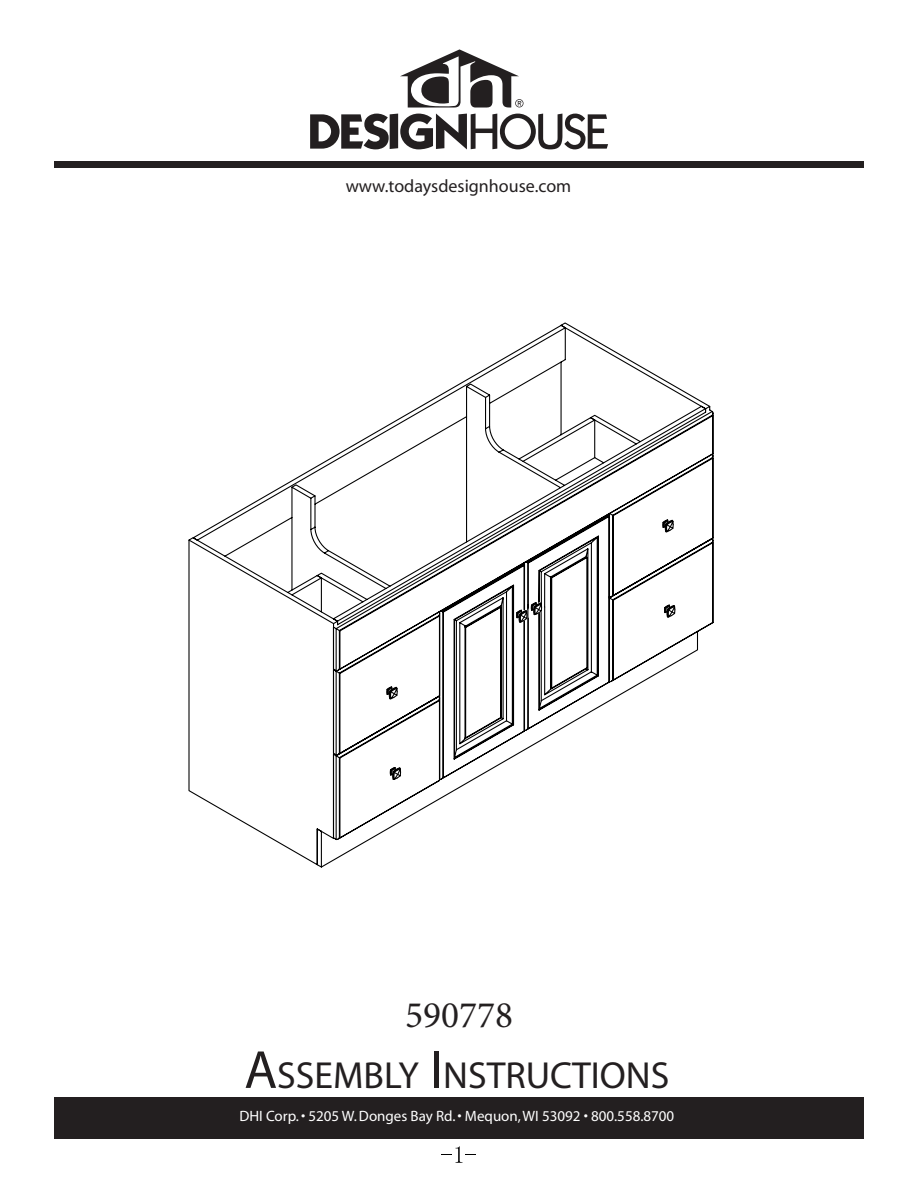
<style>
.page{position:relative;width:918px;height:1188px;background:#fff}
.page>*{position:absolute;margin:0;border:0;box-sizing:border-box;transform-origin:0 0}
.t1{font:37.8px "Futura";color:#231f20}
.t2{font:37.5px "Minion Pro";color:#231f20}
.t3{font:18px "Futura";color:#231f20}
.t4{font:15px "Futura";color:#fff}
.s1{font-size:54px}
</style>
<div class="page">
<div style="left:54px;top:161px;width:810px;height:7px;background:#231f20"></div>
<svg style="left:310px;top:114px;width:298px;height:35px"></svg>
<svg style="left:400px;top:49px;width:124px;height:59px"></svg>
<div style="left:54px;top:1097px;width:810px;height:41px;background:#231f20"></div>
<svg style="left:441px;top:1146px;width:35px;height:17px"></svg>
<svg style="left:188px;top:322px;width:526px;height:546px"></svg>
<hr style="left:524px;top:621px;width:1px;height:110px;background:#000">
<hr style="left:527px;top:563px;width:1px;height:46px;background:#000">
<hr style="left:528px;top:618px;width:1px;height:111px;background:#000">
<hr style="left:541px;top:612px;width:1px;height:89px;background:#000">
<hr style="left:538px;top:570px;width:2px;height:33px;background:#000">
<hr style="left:544px;top:574px;width:1px;height:33px;background:#000">
<svg style="left:386px;top:684px;width:12px;height:17px"></svg>
<svg style="left:389px;top:765px;width:13px;height:17px"></svg>
<svg style="left:662px;top:517px;width:12px;height:17px"></svg>
<svg style="left:663px;top:603px;width:13px;height:16px"></svg>
<svg style="left:515px;top:600px;width:28px;height:24px"></svg>
<p class="t3" style="left:346px;top:178px;width:227px">www.todaysdesignhouse.com</p>
<p class="t2" style="left:405px;top:990px;width:109px">590778</p>
<p class="t1" style="left:244px;top:1056px;width:427px"><span class="s1">A</span>SSEMBLY <span class="s1">I</span>NSTRUCTIONS</p>
<p class="t4" style="left:240px;top:1108px;width:436px">DHI Corp. • 5205 W. Donges Bay Rd. • Mequon, WI 53092 • 800.558.8700</p>
</div>
